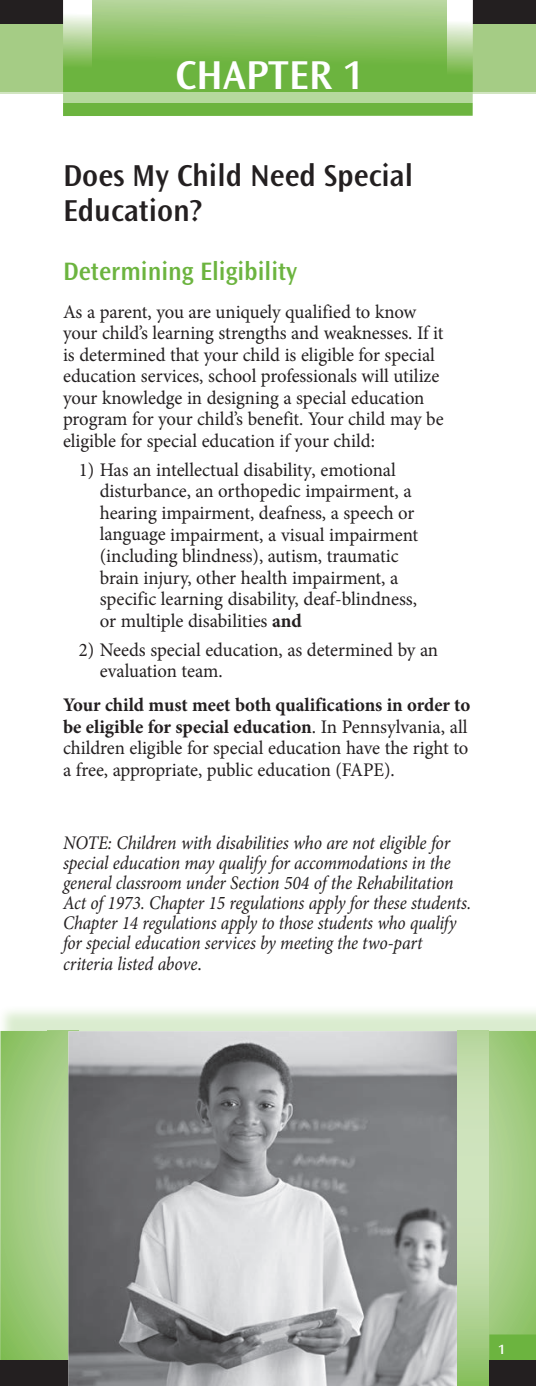
<style>
.page{position:relative;width:536px;height:1386px;background:#fff}
.page>*{position:absolute;margin:0;border:0;box-sizing:border-box;transform-origin:0 0}
.t1{font:600 42px "Ocean Sans Std";color:#fff}
.t2{font:600 31.5px/35px "Ocean Sans Std";color:#231f20}
.t3{font:600 26.25px "Ocean Sans Std";color:#6cb43f;scale:.96 1}
.t4{font:19.25px/21.5px "Minion Pro";letter-spacing:-.005em;color:#231f20}
.t5{font:italic 19.25px/20.1px "Minion Pro";letter-spacing:-.01em;color:#231f20;scale:.92 1}
.t6{font:600 14px "Ocean Sans Std";color:#fff}
.s1{font-weight:700}
.s2{font-style:normal}
</style>
<div class="page">
<div style="left:0;top:20px;width:536px;height:74px;background:#a5cc85"></div>
<div style="left:0;top:0;width:536px;height:24px;background:#231f20"></div>
<svg style="left:63px;top:0;width:409px;height:116px"></svg>
<svg style="left:93px;top:0;width:353px;height:93px"></svg>
<svg style="left:0;top:93px;width:536px;height:10px;fill:#b5d99e"></svg>
<div style="left:0;top:1005px;width:536px;height:350px;background:#6cb43f;opacity:.25"></div>
<svg style="left:0;top:1031px;width:536px;height:329px"></svg>
<div style="left:0;top:1360px;width:536px;height:26px;background:#231f20"></div>
<img style="left:68px;top:1031px;width:389px;height:355px">
<svg style="left:457px;top:1031px;width:31px;height:355px"></svg>
<h1 class="t1" style="left:175px;top:52px;width:190px">CHAPTER 1</h1>
<h2 class="t2" style="left:63px;top:158px;width:351px">Does My Child Need Special<br>Education?</h2>
<h3 class="t3" style="left:63px;top:257px;width:245px">Determining Eligibility</h3>
<p class="t4" style="left:63px;top:301px;width:382px">As a parent, you are uniquely qualified to know your child’s learning strengths and weaknesses. If it is determined that your child is eligible for special education services, school professionals will utilize your knowledge in designing a special education program for your child’s benefit. Your child may be eligible for special education if your child:</p>
<p class="t4" style="left:100px;top:459px;width:320px;text-indent:-21px">1) Has an intellectual disability, emotional disturbance, an orthopedic impairment, a hearing impairment, deafness, a speech or language impairment, a visual impairment (including blindness), autism, traumatic brain injury, other health impairment, a specific learning disability, deaf-blindness, or multiple disabilities <span class="s1">and</span></p>
<p class="t4" style="left:100px;top:639px;width:340px;text-indent:-21px">2) Needs special education, as determined by an evaluation team.</p>
<p class="t4" style="left:63px;top:695px;width:408px"><span class="s1">Your child must meet both qualifications in order to be eligible for special education</span>. In Pennsylvania, all children eligible for special education have the right to a free, appropriate, public education (FAPE).</p>
<p class="t5" style="left:63px;top:833px;width:445px">NOTE: Children with disabilities who are not eligible for special education may qualify for accommodations in the general classroom under Section 504 of the Rehabilitation Act of 1973. Chapter 15 regulations apply for these students.<br>Chapter 14 regulations apply to those students who qualify for special education services by meeting the two-part criteria listed above<span class="s2">.</span></p>
<p class="t6" style="left:498px;top:1342px;width:9px">1</p>
</div>
